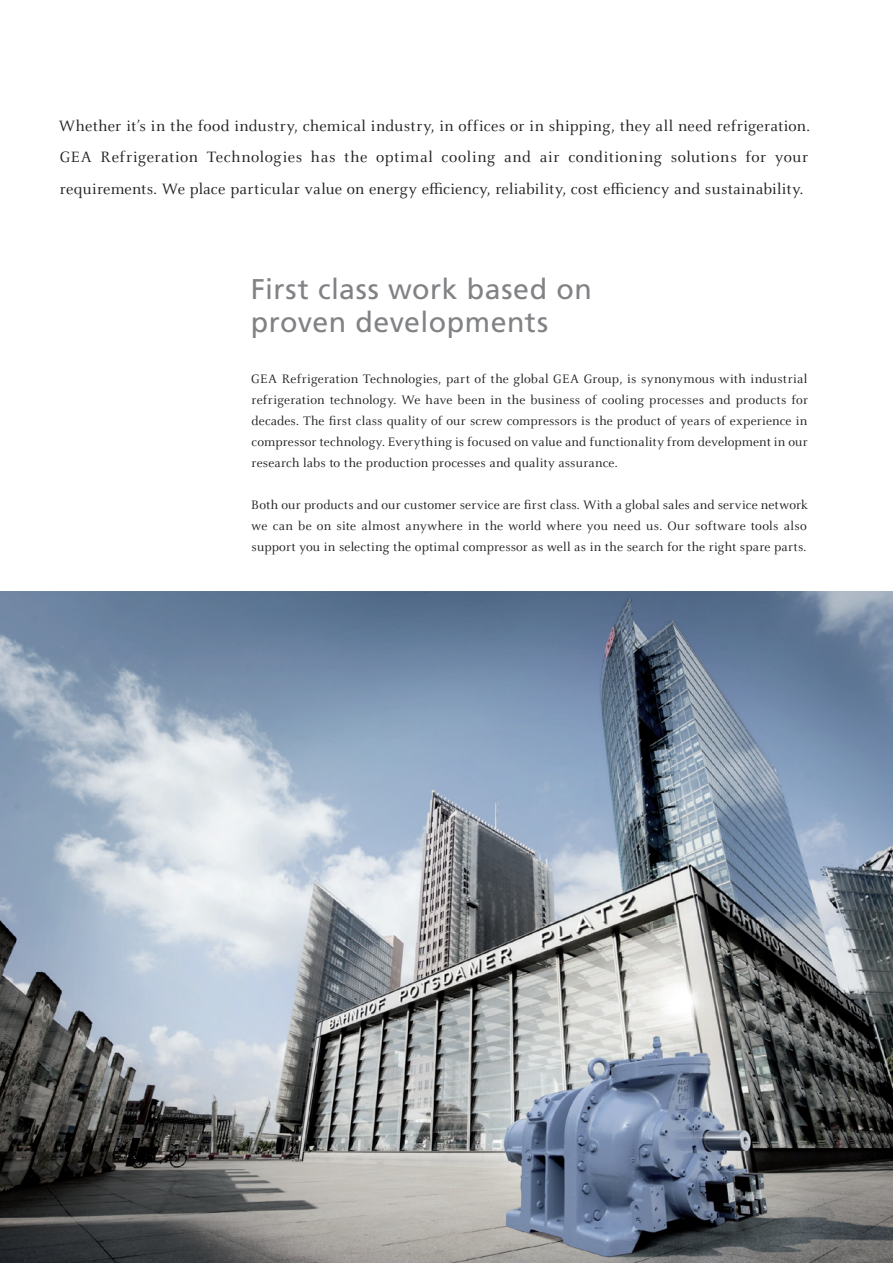
<style>
.page{position:relative;width:893px;height:1263px;background:#fff}
.page>*{position:absolute;margin:0;border:0;box-sizing:border-box;transform-origin:0 0}
.t1{font:28.5px/33px "Frutiger LT Com";letter-spacing:.02em;color:#808285}
.t2{font:16.5px/31.5px "Celeste OT";letter-spacing:.015em;color:#231f20;text-align:justify}
.t3{font:13.5px/21px "Celeste OT";letter-spacing:.01em;color:#231f20;text-align:justify}
</style>
<div class="page">
<img style="left:0;top:592px;width:893px;height:671px">
<p class="t2" style="left:59px;top:110px;width:753px">Whether it’s in the food industry, chemical industry, in offices or in shipping, they all need refrigeration.<br>GEA Refrigeration Technologies has the optimal cooling and air conditioning solutions for your requirements. We place particular value on energy efficiency, reliability, cost efficiency and sustainability.</p>
<h1 class="t1" style="left:251px;top:273px;width:342px">First class work based on proven developments</h1>
<p class="t3" style="left:251px;top:368px;width:558px">GEA Refrigeration Technologies, part of the global GEA Group, is synonymous with industrial refrigeration technology. We have been in the business of cooling processes and products for decades. The first class quality of our screw compressors is the product of years of experience in compressor technology. Everything is focused on value and functionality from development in our research labs to the production processes and quality assurance.</p>
<p class="t3" style="left:251px;top:494px;width:558px">Both our products and our customer service are first class. With a global sales and service network we can be on site almost anywhere in the world where you need us. Our software tools also support you in selecting the optimal compressor as well as in the search for the right spare parts.</p>
</div>
